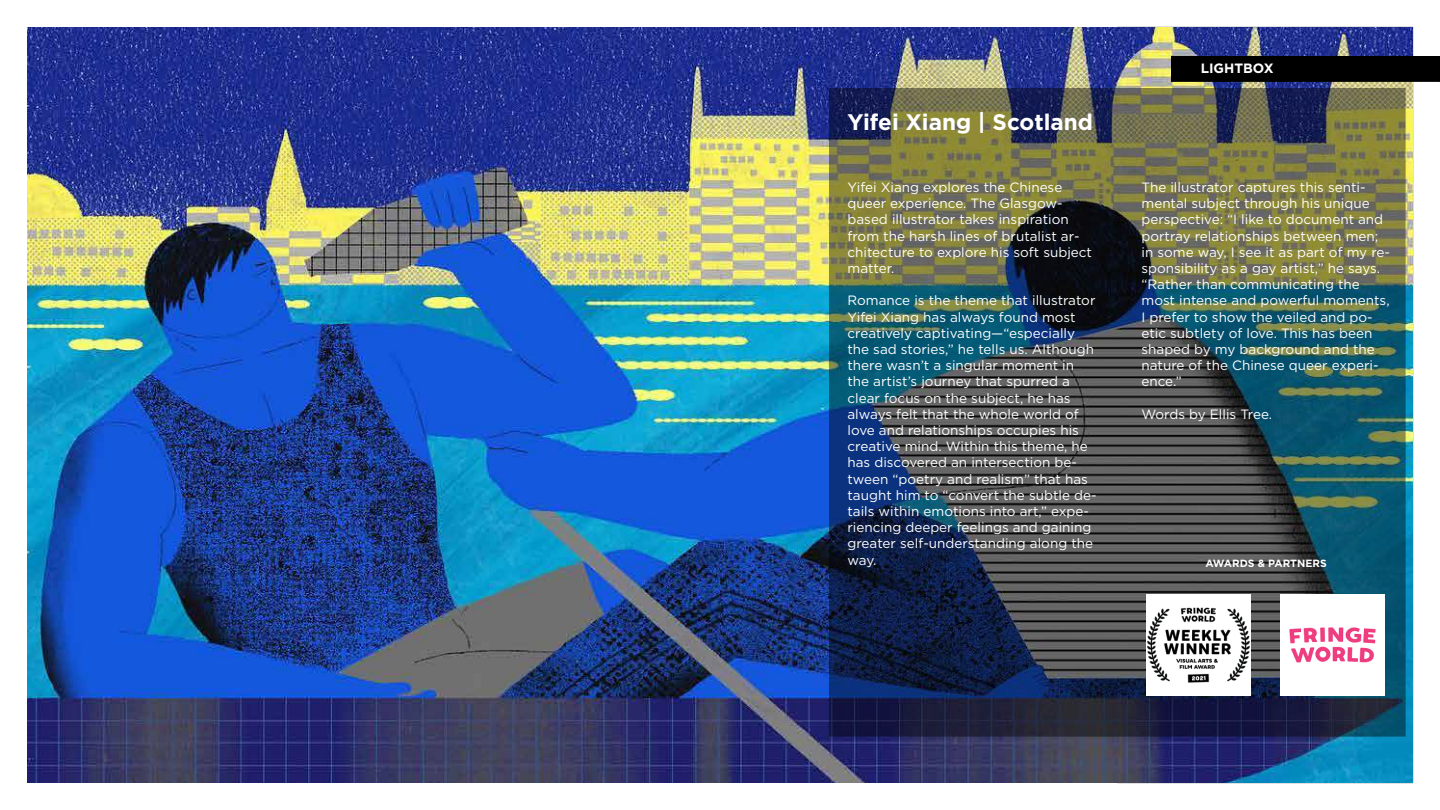
<style>
.page{position:relative;width:1440px;height:810px;background:#fff}
.page>*{position:absolute;margin:0;border:0;box-sizing:border-box;transform-origin:0 0}
.t1{font:700 22.5px "Gotham";color:#fff}
.t2{font:13.5px/16.2px "Gotham";color:#fff}
.t3{font:700 13.5px "Gotham";color:#fff}
.t4{font:700 10.5px "Gotham";color:#fff}
</style>
<div class="page">
<img style="left:27px;top:27px;width:1386px;height:756px">
<img style="left:832px;top:90px;width:572px;height:644px">
<img style="left:1280px;top:594px;width:104px;height:102px">
<div style="left:1146px;top:594px;width:105px;height:102px;background:#fff"></div>
<img style="left:1147px;top:607px;width:103px;height:76px">
<div style="left:1172px;top:57px;width:268px;height:24px;background:#000"></div>
<div style="left:1171px;top:56px;width:269px;height:26px;border:1px solid #000"></div>
<h1 class="t1" style="left:848px;top:108px;width:247px">Yifei Xiang | Scotland</h1>
<p class="t2" style="left:848px;top:179px;width:246px">Yifei Xiang explores the Chinese queer experience. The Glasgow&shy;based illustrator takes inspiration from the harsh lines of brutalist ar&shy;chitecture to explore his soft subject matter.</p>
<p class="t2" style="left:848px;top:292px;width:251px">Romance is the theme that illustrator Yifei Xiang has always found most creatively captivating—“especially the sad stories,” he tells us. Although there wasn’t a singular moment in the artist’s journey that spurred a clear focus on the subject, he has always felt that the whole world of love and relationships occupies his creative mind. Within this theme, he has discovered an intersection be&shy;tween “poetry and realism” that has taught him to “convert the subtle de&shy;tails within emotions into art,” expe&shy;riencing deeper feelings and gaining greater self-understanding along the way.</p>
<p class="t3" style="left:1201px;top:59px;width:74px">LIGHTBOX</p>
<p class="t2" style="left:1142px;top:179px;width:250px">The illustrator captures this senti&shy;mental subject through his unique perspective: “I like to document and portray relationships between men; in some way, I see it as part of my re&shy;sponsibility as a gay artist,” he says. “Rather than communicating the most intense and powerful moments,<br>I prefer to show the veiled and po&shy;etic subtlety of love. This has been shaped by my background and the nature of the Chinese queer experi&shy;ence.”</p>
<p class="t2" style="left:1142px;top:406px;width:132px">Words by Ellis Tree.</p>
<p class="t4" style="left:1206px;top:556px;width:123px">AWARDS &amp; PARTNERS</p>
</div>
